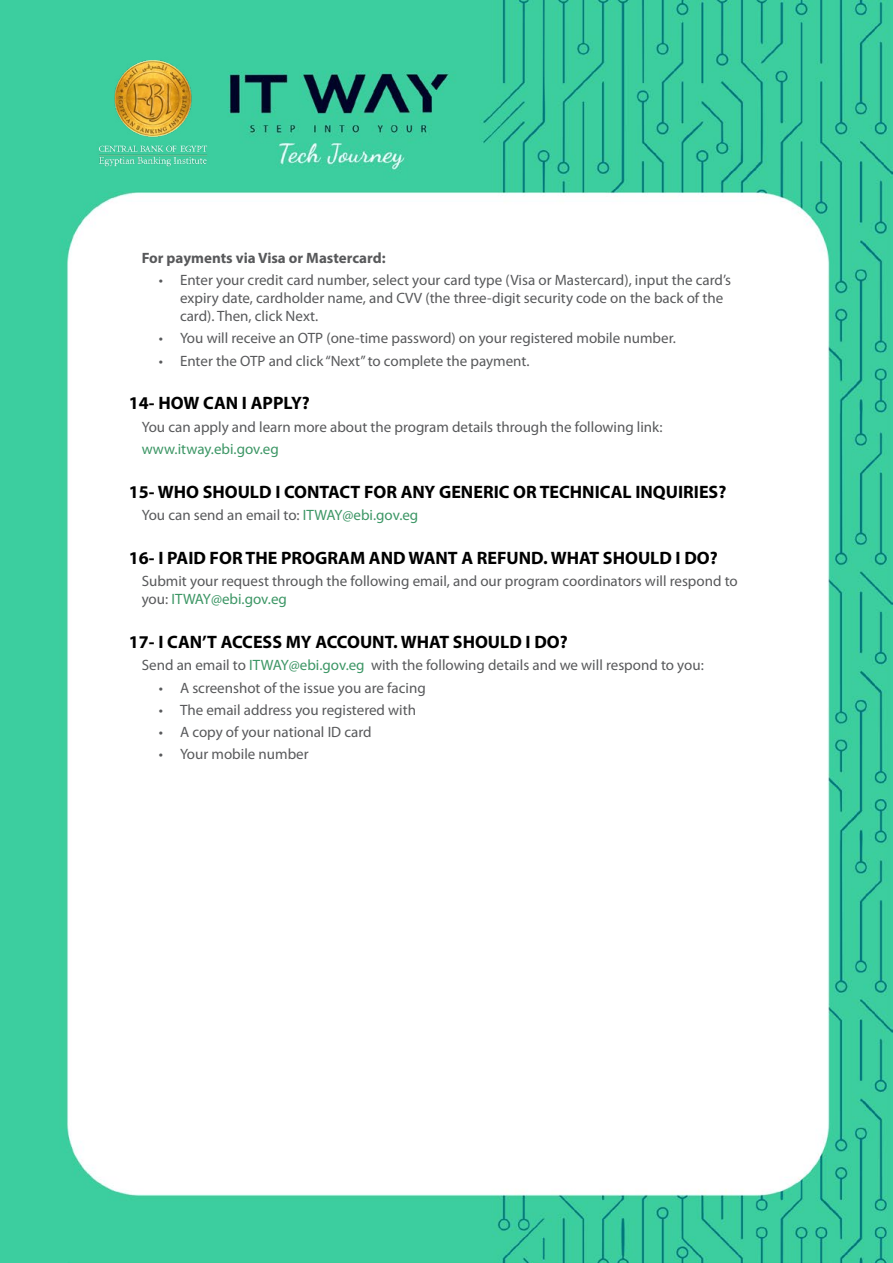
<style>
.page{position:relative;width:893px;height:1263px;background:#fff}
.page>*{position:absolute;margin:0;border:0;box-sizing:border-box;transform-origin:0 0}
.t1{font:700 18px "Myriad Pro";color:#000}
.t2{font:15px/18px "Myriad Pro";color:#58595b}
.t3{font:700 15px "Myriad Pro";color:#58595b}
.t4{font:15px "Myriad Pro";color:#3c9665}
.s1{color:#3c9665}
</style>
<div class="page">
<img style="left:0;top:0;width:893px;height:1263px">
<img style="left:96px;top:57px;width:114px;height:112px">
<p class="t3" style="left:142px;top:248px;width:245px">For payments via Visa or Mastercard:</p>
<p class="t2" style="left:180px;top:271px;width:552px;text-indent:-21px">• Enter your credit card number, select your card type (Visa or Mastercard), input the card’s expiry date, cardholder name, and CVV (the three-digit security code on the back of the card). Then, click Next.</p>
<p class="t2" style="left:159px;top:330px;width:519px">• You will receive an OTP (one-time password) on your registered mobile number.</p>
<p class="t2" style="left:159px;top:352px;width:372px">• Enter the OTP and click “Next” to complete the payment.</p>
<p class="t1" style="left:129px;top:392px;width:182px">14- HOW CAN I APPLY?</p>
<p class="t2" style="left:142px;top:418px;width:522px">You can apply and learn more about the program details through the following link:</p>
<p class="t4" style="left:142px;top:441px;width:139px">www.itway.ebi.gov.eg</p>
<p class="t1" style="left:129px;top:480px;width:599px">15- WHO SHOULD I CONTACT FOR ANY GENERIC OR TECHNICAL INQUIRIES?</p>
<p class="t2" style="left:142px;top:506px;width:278px">You can send an email to: <span class="s1">ITWAY@ebi.gov.eg</span></p>
<p class="t1" style="left:129px;top:546px;width:590px">16- I PAID FOR THE PROGRAM AND WANT A REFUND. WHAT SHOULD I DO?</p>
<p class="t2" style="left:142px;top:572px;width:598px">Submit your request through the following email, and our program coordinators will respond to you: <span class="s1">ITWAY@ebi.gov.eg</span></p>
<p class="t1" style="left:129px;top:630px;width:440px">17- I CAN’T ACCESS MY ACCOUNT. WHAT SHOULD I DO?</p>
<p class="t2" style="left:142px;top:657px;width:564px">Send an email to <span class="s1">ITWAY@ebi.gov.eg</span> with the following details and we will respond to you:</p>
<p class="t2" style="left:159px;top:679px;width:268px">• A screenshot of the issue you are facing</p>
<p class="t2" style="left:159px;top:701px;width:259px">• The email address you registered with</p>
<p class="t2" style="left:159px;top:723px;width:214px">• A copy of your national ID card</p>
<p class="t2" style="left:159px;top:745px;width:151px">• Your mobile number</p>
</div>
